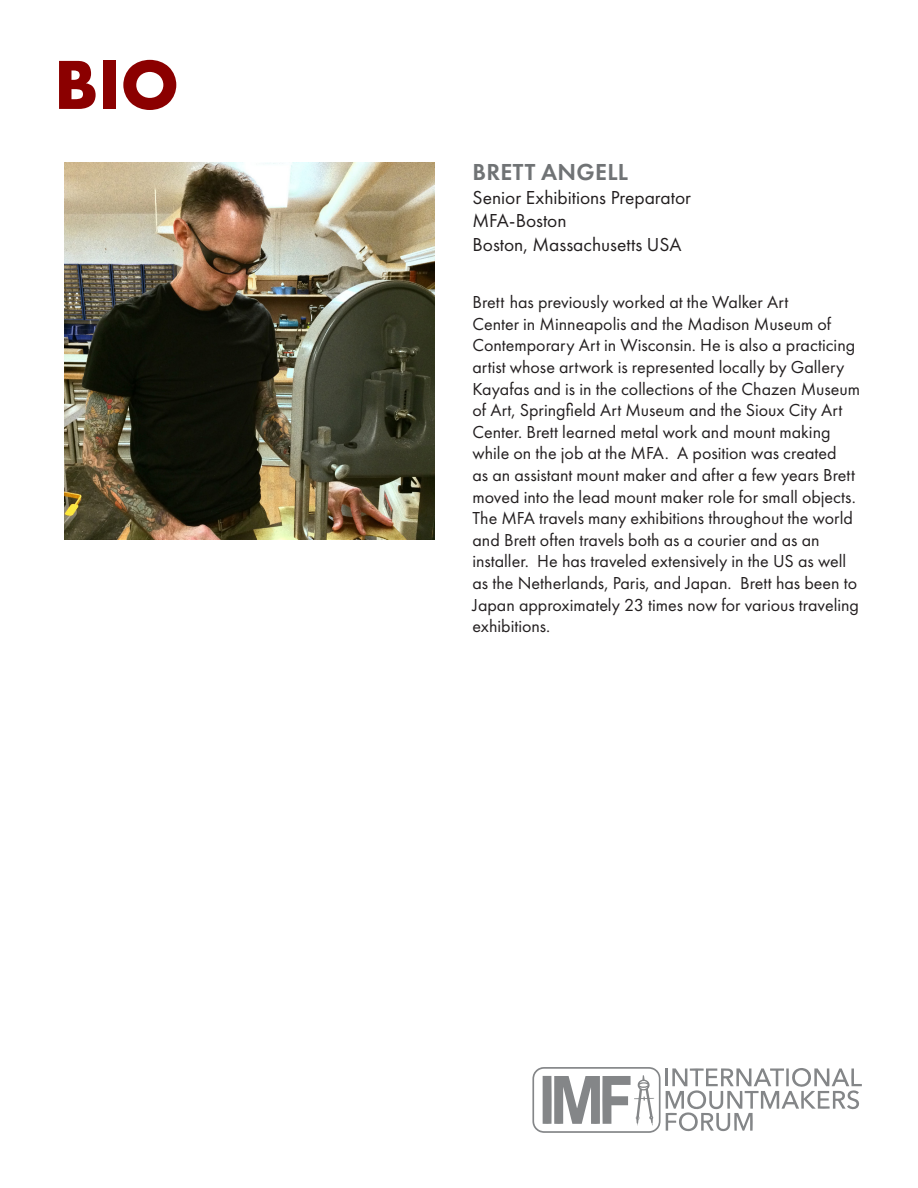
<style>
.page{position:relative;width:918px;height:1188px;background:#fff}
.page>*{position:absolute;margin:0;border:0;box-sizing:border-box;transform-origin:0 0}
.t1{font:700 72px "Futura PT";color:#8b0000}
.t2{font:600 24px "Futura PT";letter-spacing:.015em;color:#707375}
.t3{font:19.5px/23.4px "Futura PT";color:#231f20}
.t4{font:18px/21.6px "Futura PT";color:#231f20}
</style>
<div class="page">
<svg style="left:532px;top:1067px;width:330px;height:66px"></svg>
<img style="left:65px;top:162px;width:370px;height:378px">
<h1 class="t1" style="left:54px;top:38px;width:127px">BIO</h1>
<h2 class="t2" style="left:473px;top:157px;width:157px">BRETT ANGELL</h2>
<p class="t3" style="left:472px;top:185px;width:220px">Senior Exhibitions Preparator<br>MFA-Boston<br>Boston, Massachusetts USA</p>
<p class="t4" style="left:472px;top:291px;width:389px">Brett has previously worked at the Walker Art<br>Center in Minneapolis and the Madison Museum of Contemporary Art in Wisconsin. He is also a practicing artist whose artwork is represented locally by Gallery Kayafas and is in the collections of the Chazen Museum of Art, Springfield Art Museum and the Sioux City Art Center. Brett learned metal work and mount making while on the job at the MFA. A position was created<br>as an assistant mount maker and after a few years Brett moved into the lead mount maker role for small objects.<br>The MFA travels many exhibitions throughout the world and Brett often travels both as a courier and as an installer. He has traveled extensively in the US as well as the Netherlands, Paris, and Japan. Brett has been to Japan approximately 23 times now for various traveling exhibitions.</p>
</div>
